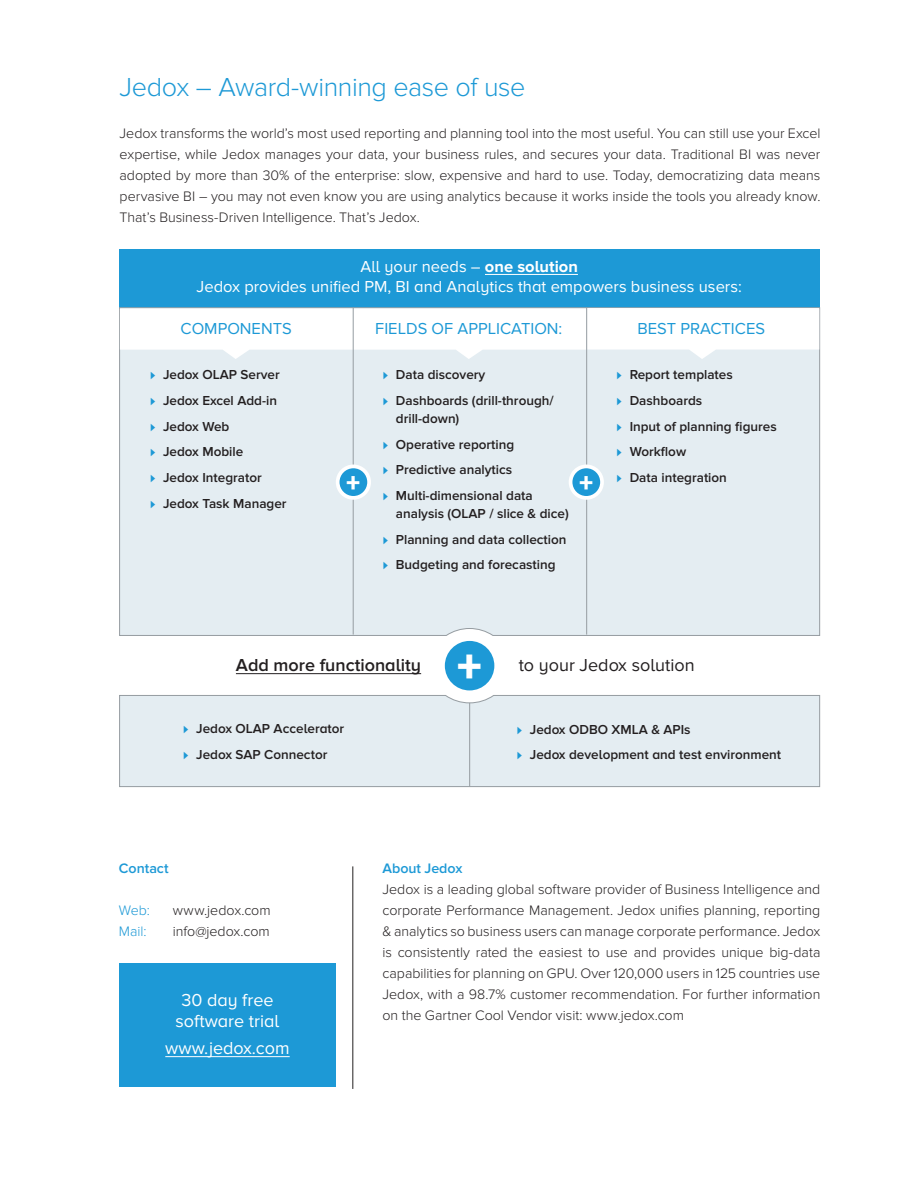
<style>
.page{position:relative;width:918px;height:1188px;background:#fff}
.page>*{position:absolute;margin:0;border:0;box-sizing:border-box;transform-origin:0 0}
.t1{font:900 49.5px "Proxima Nova";color:#fff}
.t2{font:900 27.75px "Proxima Nova";color:#fff}
.t3{font:300 27px "Proxima Nova";letter-spacing:-.015em;color:#1d99d6}
.t4{font:18px/21px "Proxima Nova";color:#fff;text-align:center}
.t5{font:600 18px "Proxima Nova";color:#231f20}
.t6{font:18px "Proxima Nova";color:#231f20}
.t7{font:16.5px/19.8px "Proxima Nova";color:#fff;text-align:center}
.t8{font:16.5px "Proxima Nova";color:#1d99d6}
.t9{font:300 14.25px/21px "Proxima Nova";color:#231f20;text-align:justify}
.t10{font:600 14.25px "Proxima Nova";color:#1d99d6}
.t11{font:300 14.25px "Proxima Nova";letter-spacing:-.005em;color:#1d99d6}
.t12{font:600 13.5px/25.7px "Proxima Nova";color:#231f20}
.s1{font-weight:700}
.s2{font-weight:300;font-size:12.15px;color:#1d99d6}
</style>
<div class="page">
<div style="left:120px;top:249px;width:700px;height:59px;background:#1d99d6"></div>
<div style="left:119px;top:307px;width:701px;height:329px;background:#e4edf2"></div>
<svg style="left:120px;top:308px;width:699px;height:51px"></svg>
<hr style="left:485px;top:274px;width:93px;height:1px;background:#fff">
<hr style="left:353px;top:308px;width:1px;height:327px;background:#959ca1">
<div style="left:119px;top:695px;width:701px;height:92px;background:#e4edf2"></div>
<hr style="left:469px;top:703px;width:1px;height:84px;background:#959ca1">
<hr style="left:586px;top:308px;width:1px;height:327px;background:#959ca1">
<hr style="left:236px;top:673px;width:185px;height:1px;background:#231f20">
<div style="left:445px;top:641px;width:49px;height:49px;background:#1d99d6;border-radius:50%"></div>
<div style="left:569px;top:465px;width:35px;height:35px;background:#fff;border-radius:50%"></div>
<div style="left:572px;top:468px;width:28px;height:28px;background:#1d99d6;border-radius:50%"></div>
<svg style="left:336px;top:465px;width:35px;height:35px"></svg>
<div style="left:340px;top:468px;width:27px;height:28px;background:#1d99d6;border-radius:50%"></div>
<div style="left:119px;top:964px;width:217px;height:123px;background:#1d99d6"></div>
<hr style="left:165px;top:1056px;width:125px;height:1px;background:#fff">
<hr style="left:353px;top:866px;width:1px;height:223px;background:#231f20">
<h3 class="t3" style="left:120px;top:72px;width:407px">Jedox – Award-winning ease of use</h3>
<p class="t9" style="left:120px;top:123px;width:702px">Jedox transforms the world’s most used reporting and planning tool into the most useful. You can still use your Excel expertise, while Jedox manages your data, your business rules, and secures your data. Traditional BI was never adopted by more than 30% of the enterprise: slow, expensive and hard to use. Today, democratizing data means pervasive BI – you may not even know you are using analytics because it works inside the tools you already know.<br>That’s Business-Driven Intelligence. That’s Jedox.</p>
<p class="t7" style="left:197px;top:257px;width:547px">All your needs – <span class="s1">one solution<br></span>Jedox provides unified PM, BI and Analytics that empowers business users:</p>
<p class="t8" style="left:181px;top:319px;width:113px">COMPONENTS</p>
<p class="t8" style="left:375px;top:319px;width:189px">FIELDS OF APPLICATION:</p>
<p class="t8" style="left:637px;top:319px;width:129px">BEST PRACTICES</p>
<p class="t12" style="left:150px;top:362px;width:138px"><span class="s2">⊲</span> Jedox OLAP Server <span class="s2">⊲</span> Jedox Excel Add-in<br><span class="s2">⊲</span> Jedox Web<br><span class="s2">⊲</span> Jedox Mobile<br><span class="s2">⊲</span> Jedox Integrator<br><span class="s2">⊲</span> Jedox Task Manager</p>
<p class="t12" style="left:383px;top:362px;width:172px"><span class="s2">⊲</span> Data discovery<br><span class="s2">⊲</span> Dashboards (drill-through/</p>
<p class="t12" style="left:383px;top:406px;width:151px;text-indent:13px">drill-down)<br><span class="s2">⊲</span> Operative reporting<br><span class="s2">⊲</span> Predictive analytics<br><span class="s2">⊲</span> Multi-dimensional data</p>
<p class="t12" style="left:383px;top:501px;width:187px;text-indent:13px">analysis (OLAP / slice &amp; dice) <span class="s2">⊲</span> Planning and data collection <span class="s2">⊲</span> Budgeting and forecasting</p>
<h2 class="t2" style="left:346px;top:467px;width:16px">+</h2>
<h2 class="t2" style="left:579px;top:467px;width:16px">+</h2>
<p class="t12" style="left:617px;top:362px;width:161px"><span class="s2">⊲</span> Report templates<br><span class="s2">⊲</span> Dashboards<br><span class="s2">⊲</span> Input of planning figures <span class="s2">⊲</span> Workflow<br><span class="s2">⊲</span> Data integration</p>
<h1 class="t1" style="left:457px;top:638px;width:27px">+</h1>
<p class="t5" style="left:236px;top:655px;width:187px">Add more functionality</p>
<p class="t6" style="left:519px;top:655px;width:177px">to your Jedox solution</p>
<p class="t12" style="left:184px;top:716px;width:162px"><span class="s2">⊲</span> Jedox OLAP Accelerator <span class="s2">⊲</span> Jedox SAP Connector</p>
<p class="t12" style="left:517px;top:716px;width:266px"><span class="s2">⊲</span> Jedox ODBO XMLA &amp; APIs<br><span class="s2">⊲</span> Jedox development and test environment</p>
<p class="t10" style="left:119px;top:860px;width:52px">Contact</p>
<p class="t11" style="left:119px;top:902px;width:32px">Web:</p>
<p class="t9" style="left:173px;top:900px;width:99px">www.jedox.com</p>
<p class="t11" style="left:119px;top:923px;width:29px">Mail:</p>
<p class="t9" style="left:173px;top:921px;width:98px">info@jedox.com</p>
<p class="t4" style="left:176px;top:990px;width:105px">30 day free software trial</p>
<p class="t4" style="left:165px;top:1038px;width:126px">www.jedox.com</p>
<p class="t10" style="left:382px;top:860px;width:82px">About Jedox</p>
<p class="t9" style="left:382px;top:879px;width:440px">Jedox is a leading global software provider of Business Intelligence and corporate Performance Management. Jedox unifies planning, reporting &amp; analytics so business users can manage corporate performance. Jedox is consistently rated the easiest to use and provides unique big-data capabilities for planning on GPU. Over 120,000 users in 125 countries use Jedox, with a 98.7% customer recommendation. For further information on the Gartner Cool Vendor visit: www.jedox.com</p>
</div>
